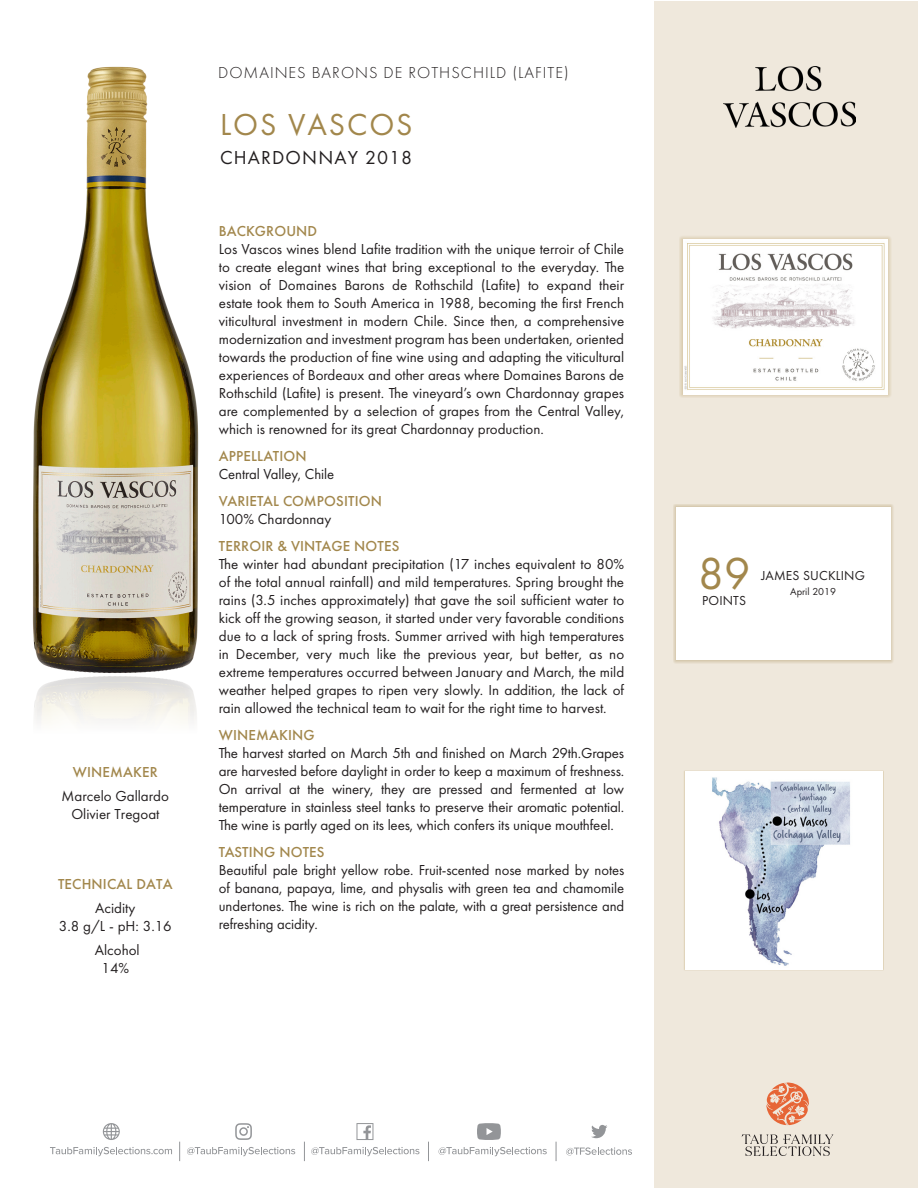
<style>
.page{position:relative;width:918px;height:1188px;background:#fff}
.page>*{position:absolute;margin:0;border:0;box-sizing:border-box;transform-origin:0 0}
.t1{font:46.5px "Futura PT";color:#a2874c}
.t2{font:31.5px "Futura PT";letter-spacing:.06em;color:#a2874c}
.t3{font:19.5px "Futura PT";letter-spacing:.06em;color:#231f20}
.t4{font:300 16.5px "Futura PT";letter-spacing:.06em;color:#231f20}
.Para_Body{font:15px/18px "Futura PT";color:#231f20;text-align:justify}
.Para_Head{font:500 15px "Futura PT";letter-spacing:.01em;color:#a2874c}
.t5{font:13.5px "Futura PT";letter-spacing:.01em;color:#231f20}
.t6{font:10.5px "Futura PT";color:#231f20}
</style>
<div class="page">
<div style="left:654px;top:1px;width:263px;height:1186px;background:#efe8dc"></div>
<div style="left:673px;top:504px;width:221px;height:160px;background:#ddd1ba"></div>
<div style="left:676px;top:507px;width:215px;height:153px;background:#fff"></div>
<img style="left:32px;top:66px;width:167px;height:604px">
<img style="left:34px;top:670px;width:163px;height:51px">
<div style="left:679px;top:235px;width:213px;height:163px;background:#b39758;opacity:.65"></div>
<img style="left:683px;top:240px;width:205px;height:154px">
<img style="left:723px;top:66px;width:133px;height:61px">
<div style="left:684px;top:770px;width:200px;height:201px;background:#fff"></div>
<img style="left:712px;top:777px;width:138px;height:189px">
<svg style="left:566px;top:1147px;width:66px;height:8px"></svg>
<svg style="left:50px;top:1147px;width:122px;height:9px"></svg>
<svg style="left:187px;top:1147px;width:108px;height:9px"></svg>
<svg style="left:311px;top:1147px;width:108px;height:9px"></svg>
<svg style="left:439px;top:1147px;width:108px;height:9px"></svg>
<svg style="left:556px;top:1142px;width:1px;height:19px"></svg>
<svg style="left:304px;top:1142px;width:1px;height:19px"></svg>
<svg style="left:179px;top:1142px;width:1px;height:19px"></svg>
<svg style="left:356px;top:1123px;width:17px;height:17px"></svg>
<svg style="left:235px;top:1123px;width:17px;height:17px"></svg>
<svg style="left:428px;top:1142px;width:1px;height:19px"></svg>
<svg style="left:591px;top:1125px;width:16px;height:13px"></svg>
<svg style="left:103px;top:1123px;width:17px;height:17px"></svg>
<svg style="left:477px;top:1123px;width:24px;height:17px"></svg>
<svg style="left:742px;top:1134px;width:91px;height:22px"></svg>
<svg style="left:766px;top:1083px;width:43px;height:42px"></svg>
<p class="Para_Head" style="left:73px;top:763px;width:86px">WINEMAKER</p>
<p class="Para_Body" style="left:62px;top:787px;width:109px">Marcelo Gallardo</p>
<p class="Para_Body" style="left:71px;top:805px;width:90px">Olivier Tregoat</p>
<p class="Para_Head" style="left:58px;top:875px;width:116px">TECHNICAL DATA</p>
<p class="Para_Body" style="left:59px;top:899px;width:114px;text-align:center">Acidity<br>3.8 g/L - pH: 3.16</p>
<p class="Para_Body" style="left:95px;top:941px;width:46px;text-align:center">Alcohol<br>14%</p>
<p class="t4" style="left:218px;top:63px;width:352px">DOMAINES BARONS DE ROTHSCHILD (LAFITE)</p>
<p class="t2" style="left:220px;top:106px;width:194px">LOS VASCOS</p>
<p class="t3" style="left:220px;top:146px;width:194px">CHARDONNAY 2018</p>
<p class="Para_Head" style="left:219px;top:222px;width:100px">BACKGROUND</p>
<p class="Para_Body" style="left:219px;top:240px;width:407px">Los Vascos wines blend Lafite tradition with the unique terroir of Chile to create elegant wines that bring exceptional to the everyday. The vision of Domaines Barons de Rothschild (Lafite) to expand their estate took them to South America in 1988, becoming the first French viticultural investment in modern Chile. Since then, a comprehensive modernization and investment program has been undertaken, oriented towards the production of fine wine using and adapting the viticultural experiences of Bordeaux and other areas where Domaines Barons de Rothschild (Lafite) is present. The vineyard’s own Chardonnay grapes are complemented by a selection of grapes from the Central Valley, which is renowned for its great Chardonnay production.</p>
<p class="Para_Head" style="left:219px;top:447px;width:89px">APPELLATION</p>
<p class="Para_Body" style="left:219px;top:465px;width:117px">Central Valley, Chile</p>
<p class="Para_Head" style="left:219px;top:492px;width:165px">VARIETAL COMPOSITION</p>
<p class="Para_Body" style="left:219px;top:510px;width:114px">100% Chardonnay</p>
<p class="Para_Head" style="left:219px;top:537px;width:182px">TERROIR &amp; VINTAGE NOTES</p>
<p class="Para_Body" style="left:219px;top:555px;width:407px">The winter had abundant precipitation (17 inches equivalent to 80% of the total annual rainfall) and mild temperatures. Spring brought the rains (3.5 inches approximately) that gave the soil sufficient water to kick off the growing season, it started under very favorable conditions due to a lack of spring frosts. Summer arrived with high temperatures in December, very much like the previous year, but better, as no extreme temperatures occurred between January and March, the mild weather helped grapes to ripen very slowly. In addition, the lack of rain allowed the technical team to wait for the right time to harvest.</p>
<p class="Para_Head" style="left:219px;top:726px;width:97px">WINEMAKING</p>
<p class="Para_Body" style="left:219px;top:744px;width:407px">The harvest started on March 5th and finished on March 29th.Grapes are harvested before daylight in order to keep a maximum of freshness.<br>On arrival at the winery, they are pressed and fermented at low temperature in stainless steel tanks to preserve their aromatic potential.<br>The wine is partly aged on its lees, which confers its unique mouthfeel.</p>
<p class="Para_Head" style="left:219px;top:843px;width:107px">TASTING NOTES</p>
<p class="Para_Body" style="left:219px;top:861px;width:407px">Beautiful pale bright yellow robe. Fruit-scented nose marked by notes of banana, papaya, lime, and physalis with green tea and chamomile undertones. The wine is rich on the palate, with a great persistence and refreshing acidity.</p>
<p class="t1" style="left:698px;top:546px;width:54px">89</p>
<p class="t5" style="left:702px;top:593px;width:45px">POINTS</p>
<p class="t5" style="left:761px;top:568px;width:105px">JAMES SUCKLING</p>
<p class="t6" style="left:790px;top:586px;width:48px">April 2019</p>
</div>
